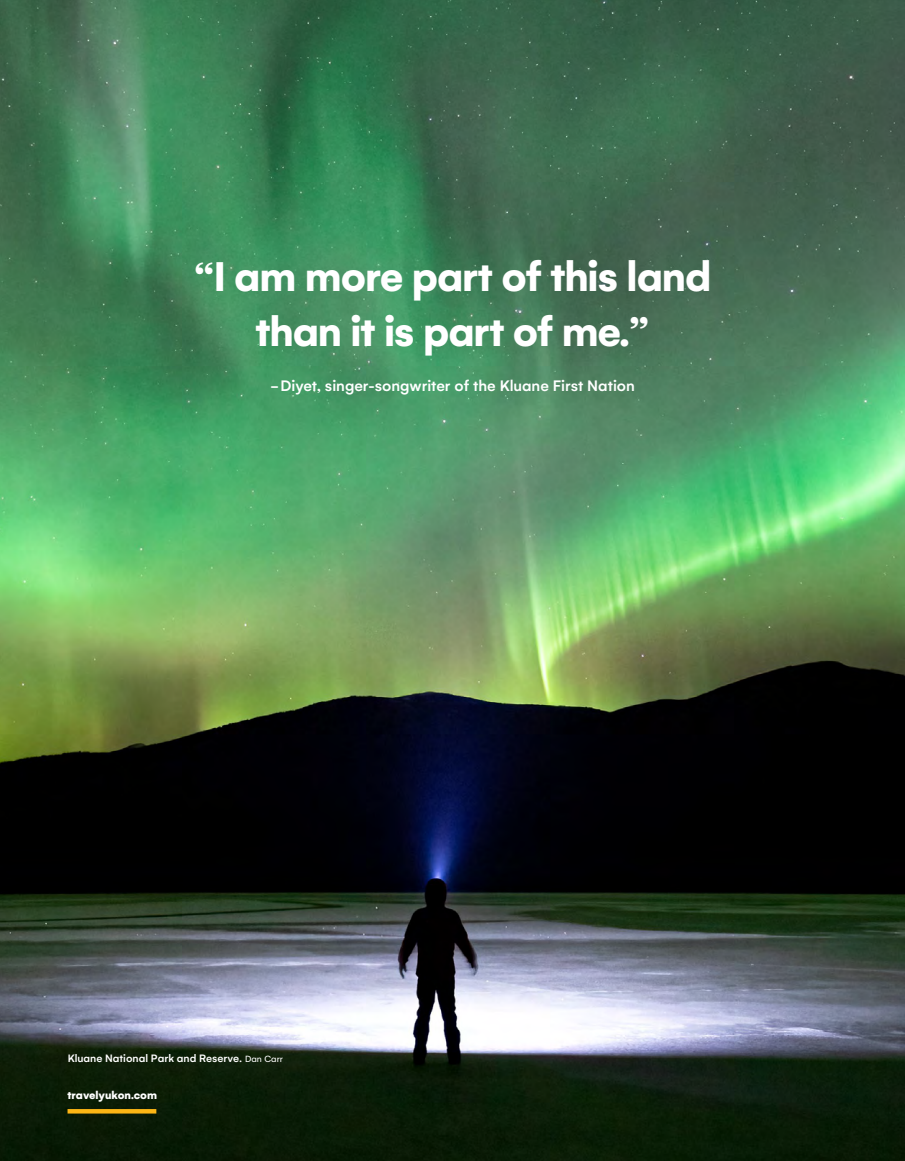
<style>
.page{position:relative;width:905px;height:1161px;background:#fff}
.page>*{position:absolute;margin:0;border:0;box-sizing:border-box;transform-origin:0 0}
.t1{font:700 45px/55.5px "Gelion";letter-spacing:-.025em;color:#fff;text-align:center}
.t2{font:500 16.5px "Gelion";color:#fff}
.t3{font:900 12px "Gelion";color:#fff}
.t4{font:500 11.7px "Gelion";color:#fff}
.s1{font-weight:400;font-size:9.75px}
</style>
<div class="page">
<img style="left:0;top:0;width:904px;height:1161px">
<div style="left:68px;top:1109px;width:88px;height:5px;background:#fcb515"></div>
<h1 class="t1" style="left:194px;top:248px;width:519px">“I am more part of this land than it is part of me.”</h1>
<p class="t2" style="left:270px;top:376px;width:366px">-Diyet, singer-songwriter of the Kluane First Nation</p>
<p class="t4" style="left:68px;top:1051px;width:217px">Kluane National Park and Reserve. <span class="s1">Dan Carr</span></p>
<p class="t3" style="left:67px;top:1088px;width:91px">travelyukon.com</p>
</div>
